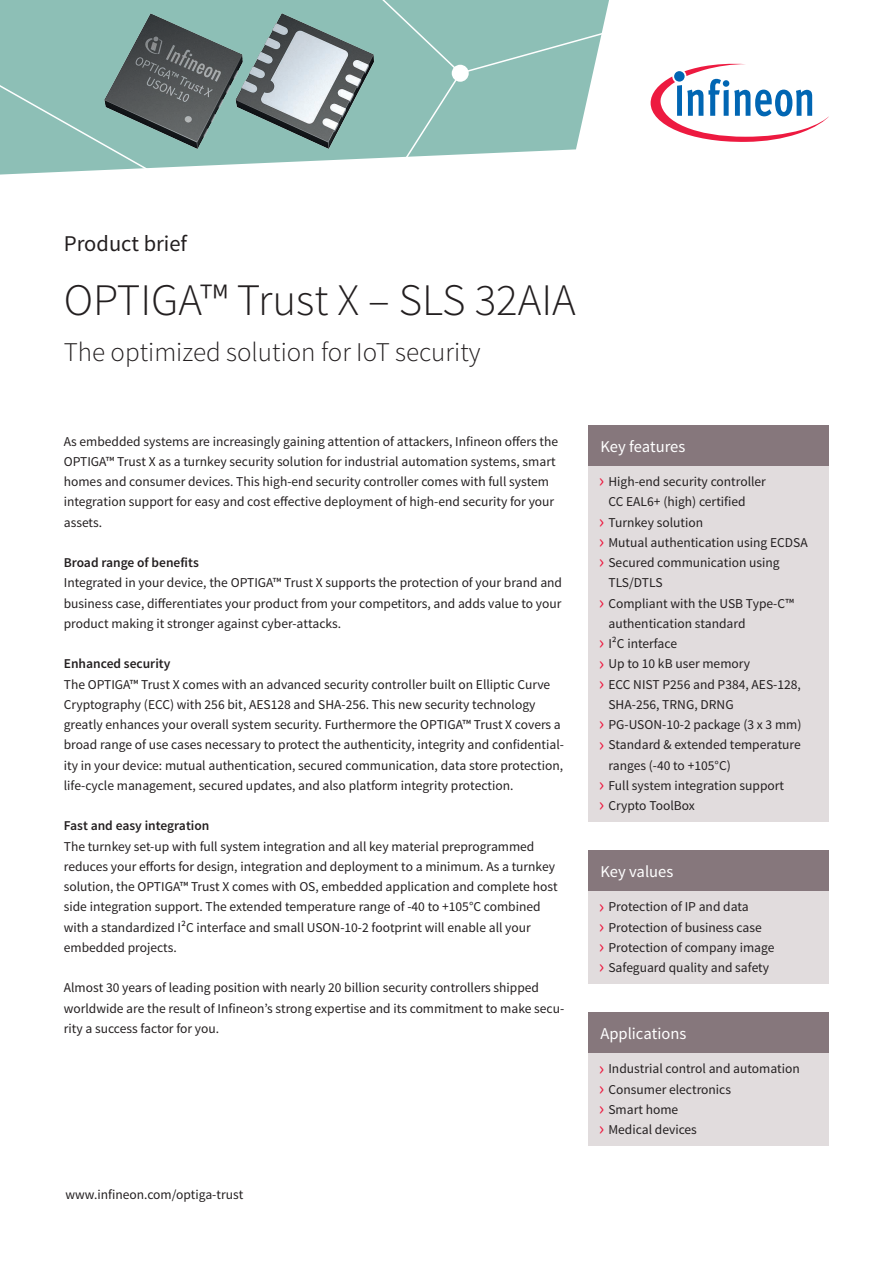
<style>
.page{position:relative;width:893px;height:1263px;background:#fff}
.page>*{position:absolute;margin:0;border:0;box-sizing:border-box;transform-origin:0 0}
.Product_Brief_A4_Hea{font:300 45px "Source Sans Pro";color:#231f20}
.Product_Brief_A4_Sub{font:300 27px "Source Sans Pro";color:#231f20}
.Product_Brief_A4_Tit{font:22.5px "Source Sans Pro";color:#231f20}
.Product_Brief_A4_Hea-2{font:16.5px "Source Sans Pro";color:#fff}
.Product_Brief_A4_Cop{font:13.5px/20.2px "Source Sans Pro";color:#231f20}
.Product_Brief_A4_Cop-2{font:600 13.5px "Source Sans Pro";color:#231f20}
.Product_Brief_A4_URL{font:13.5px "Source Sans Pro";color:#231f20}
.s1{font-size:20.25px;color:#ed1a40}
</style>
<div class="page">
<svg style="left:0;top:0;width:609px;height:168px;background:#97c4bc"></svg>
<img style="left:104px;top:12px;width:264px;height:139px">
<svg style="left:0;top:77px;width:159px;height:98px;background:#8ab3ac"></svg>
<svg style="left:368px;top:0;width:240px;height:167px;background:#9cc7bf"></svg>
<svg style="left:651px;top:63px;width:178px;height:79px"></svg>
<div style="left:588px;top:463px;width:241px;height:359px;background:#e1dcdd"></div>
<div style="left:588px;top:888px;width:241px;height:96px;background:#e1dcdd"></div>
<div style="left:588px;top:1050px;width:241px;height:96px;background:#e1dcdd"></div>
<div style="left:588px;top:425px;width:241px;height:41px;background:#86777c"></div>
<div style="left:588px;top:850px;width:241px;height:41px;background:#86777c"></div>
<div style="left:588px;top:1012px;width:241px;height:41px;background:#86777c"></div>
<p class="Product_Brief_A4_Tit" style="left:64px;top:229px;width:125px">Product brief</p>
<p class="Product_Brief_A4_Hea" style="left:64px;top:273px;width:514px">OPTIGA™ Trust X – SLS 32AIA</p>
<p class="Product_Brief_A4_Sub" style="left:64px;top:335px;width:418px">The optimized solution for IoT security</p>
<p class="Product_Brief_A4_Cop" style="left:64px;top:431px;width:496px">As embedded systems are increasingly gaining attention of attackers, Infineon offers the OPTIGA™ Trust X as a turnkey security solution for industrial automation systems, smart homes and consumer devices. This high-end security controller comes with full system integration support for easy and cost effective deployment of high-end security for your assets.</p>
<p class="Product_Brief_A4_Cop-2" style="left:64px;top:554px;width:137px">Broad range of benefits</p>
<p class="Product_Brief_A4_Cop" style="left:64px;top:573px;width:500px;text-align:justify">Integrated in your device, the OPTIGA™ Trust X supports the protection of your brand and business case, differentiates your product from your competitors, and adds value to your product making it stronger against cyber-attacks.</p>
<p class="Product_Brief_A4_Cop-2" style="left:64px;top:655px;width:108px">Enhanced security</p>
<p class="Product_Brief_A4_Cop" style="left:64px;top:674px;width:502px">The OPTIGA™ Trust X comes with an advanced security controller built on Elliptic Curve Cryptography (ECC) with 256 bit, AES128 and SHA-256. This new security technology greatly enhances your overall system security. Furthermore the OPTIGA™ Trust X covers a broad range of use cases necessary to protect the authenticity, integrity and confidential&shy;ity in your device: mutual authentication, secured communication, data store protection, life-cycle management, secured updates, and also platform integrity protection.</p>
<p class="Product_Brief_A4_Cop-2" style="left:64px;top:817px;width:147px">Fast and easy integration</p>
<p class="Product_Brief_A4_Cop" style="left:64px;top:836px;width:495px">The turnkey set-up with full system integration and all key material preprogrammed reduces your efforts for design, integration and deployment to a minimum. As a turnkey solution, the OPTIGA™ Trust X comes with OS, embedded application and complete host side integration support. The extended temperature range of -40 to +105°C combined with a standardized I²C interface and small USON-10-2 footprint will enable all your embedded projects.</p>
<p class="Product_Brief_A4_Cop" style="left:64px;top:978px;width:502px">Almost 30 years of leading position with nearly 20 billion security controllers shipped worldwide are the result of Infineon’s strong expertise and its commitment to make secu&shy;rity a success factor for you.</p>
<p class="Product_Brief_A4_URL" style="left:65px;top:1186px;width:179px">www.infineon.com/optiga-trust</p>
<p class="Product_Brief_A4_Hea-2" style="left:600px;top:436px;width:86px">Key features</p>
<p class="Product_Brief_A4_Cop" style="left:608px;top:472px;width:159px;text-indent:-10px"><span class="s1">›</span> High-end security controller<br>CC EAL6+ (high) certified</p>
<p class="Product_Brief_A4_Cop" style="left:599px;top:512px;width:106px"><span class="s1">›</span> Turnkey solution</p>
<p class="Product_Brief_A4_Cop" style="left:599px;top:532px;width:210px"><span class="s1">›</span> Mutual authentication using ECDSA</p>
<p class="Product_Brief_A4_Cop" style="left:608px;top:553px;width:173px;text-indent:-10px"><span class="s1">›</span> Secured communication using<br>TLS/DTLS</p>
<p class="Product_Brief_A4_Cop" style="left:608px;top:593px;width:187px;text-indent:-10px"><span class="s1">›</span> Compliant with the USB Type-C™ authentication standard</p>
<p class="Product_Brief_A4_Cop" style="left:599px;top:634px;width:80px"><span class="s1">›</span> I²C interface</p>
<p class="Product_Brief_A4_Cop" style="left:599px;top:654px;width:153px"><span class="s1">›</span> Up to 10 kB user memory</p>
<p class="Product_Brief_A4_Cop" style="left:608px;top:674px;width:194px;text-indent:-10px"><span class="s1">›</span> ECC NIST P256 and P384, AES-128,<br>SHA-256, TRNG, DRNG</p>
<p class="Product_Brief_A4_Cop" style="left:599px;top:715px;width:204px"><span class="s1">›</span> PG-USON-10-2 package (3 x 3 mm)</p>
<p class="Product_Brief_A4_Cop" style="left:608px;top:735px;width:194px;text-indent:-10px"><span class="s1">›</span> Standard &amp; extended temperature ranges (-40 to +105°C)</p>
<p class="Product_Brief_A4_Cop" style="left:599px;top:775px;width:187px"><span class="s1">›</span> Full system integration support</p>
<p class="Product_Brief_A4_Cop" style="left:599px;top:796px;width:97px"><span class="s1">›</span> Crypto ToolBox</p>
<p class="Product_Brief_A4_Hea-2" style="left:600px;top:861px;width:74px">Key values</p>
<p class="Product_Brief_A4_Cop" style="left:599px;top:897px;width:151px"><span class="s1">›</span> Protection of IP and data</p>
<p class="Product_Brief_A4_Cop" style="left:599px;top:917px;width:165px"><span class="s1">›</span> Protection of business case</p>
<p class="Product_Brief_A4_Cop" style="left:599px;top:937px;width:177px"><span class="s1">›</span> Protection of company image</p>
<p class="Product_Brief_A4_Cop" style="left:599px;top:958px;width:172px"><span class="s1">›</span> Safeguard quality and safety</p>
<p class="Product_Brief_A4_Hea-2" style="left:600px;top:1023px;width:87px">Applications</p>
<p class="Product_Brief_A4_Cop" style="left:599px;top:1059px;width:203px"><span class="s1">›</span> Industrial control and automation</p>
<p class="Product_Brief_A4_Cop" style="left:599px;top:1079px;width:134px"><span class="s1">›</span> Consumer electronics</p>
<p class="Product_Brief_A4_Cop" style="left:599px;top:1099px;width:81px"><span class="s1">›</span> Smart home</p>
<p class="Product_Brief_A4_Cop" style="left:599px;top:1120px;width:100px"><span class="s1">›</span> Medical devices</p>
</div>
